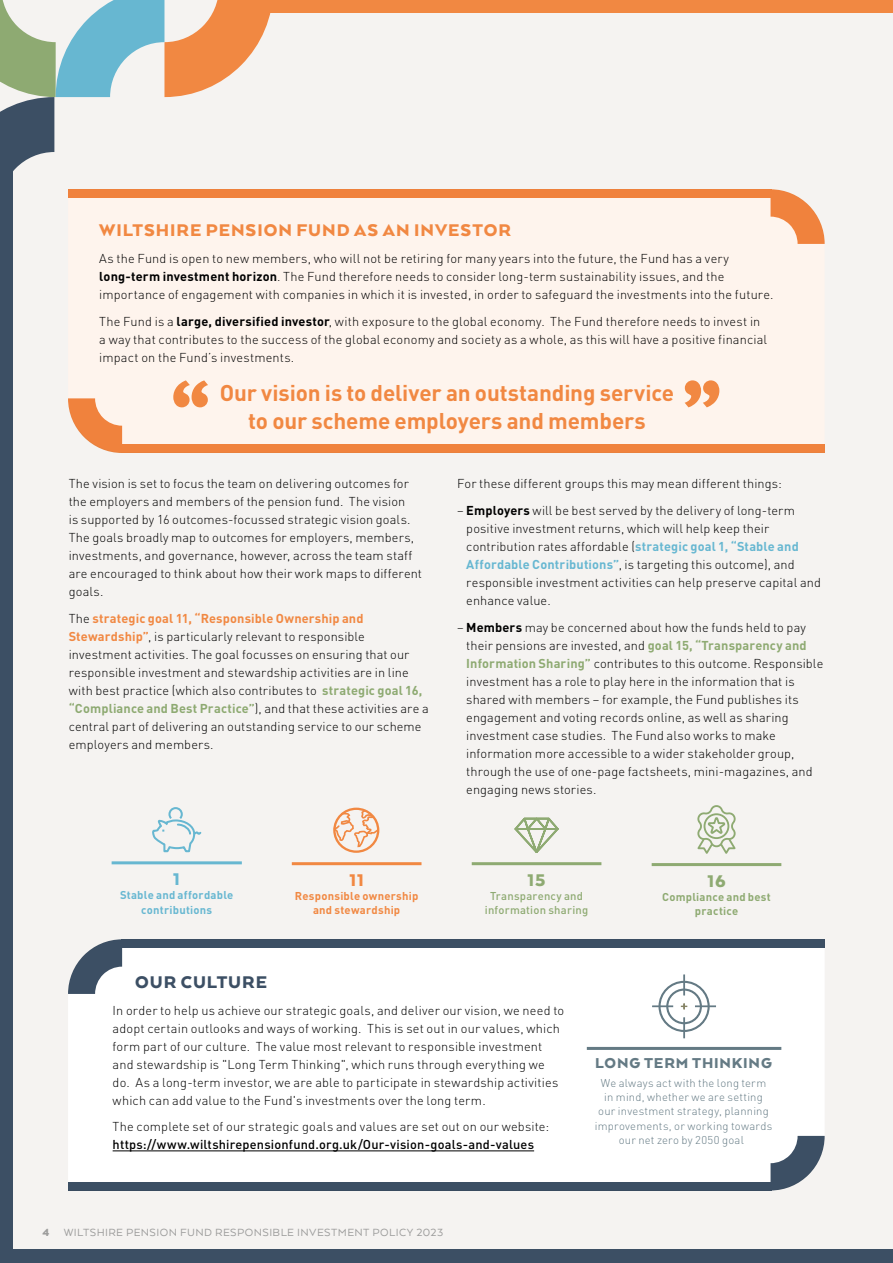
<style>
.page{position:relative;width:893px;height:1263px;background:#f5f3f1}
.page>*{position:absolute;margin:0;border:0;box-sizing:border-box;transform-origin:0 0}
.t1{font:700 22.5px/28.5px "DIN Pro";letter-spacing:-.005em;color:#f18842;text-align:center}
.t2{font:900 19.5px "Arquitecta";letter-spacing:.05em;color:#f18842}
.t3{font:900 19.5px "Arquitecta";letter-spacing:.045em;color:#3c4f64}
.t4{font:900 19.5px "Arquitecta";color:#8eaa72}
.t5{font:900 19.5px "Arquitecta";color:#67b7d1}
.t6{font:900 16.5px "Arquitecta";letter-spacing:.05em;color:#647a84}
.t7{font:300 12.75px/18px "DIN Pro";letter-spacing:.01em;color:#000}
.t8{font:500 12.75px "DIN Pro";letter-spacing:.015em;color:#000}
.t9{font:12px "Arquitecta";letter-spacing:.035em;color:#9d9d9c}
.t10{font:300 11.25px/14.2px "DIN Pro";letter-spacing:.02em;color:#647a84;text-align:center}
.t11{font:700 11.25px/14.2px "DIN Pro";letter-spacing:.02em;color:#f18842;text-align:center}
.t12{font:500 11.25px/14.2px "DIN Pro";letter-spacing:.02em;color:#8eaa72;text-align:center}
.t13{font:700 11.25px/14.2px "DIN Pro";letter-spacing:.02em;color:#67b7d1;text-align:center}
.t14{font:700 11.25px/14.2px "DIN Pro";letter-spacing:.02em;color:#8eaa72;text-align:center}
.s1{font-weight:700}
.s2{font-weight:700;color:#f18842}
.s3{font-weight:700;color:#8eaa72}
.s4{font-weight:700;color:#67b7d1}
.s5{font-weight:900}
</style>
<div class="page">
<div style="left:0;top:162px;width:13px;height:1101px;background:#3c4f64"></div>
<div style="left:0;top:1250px;width:893px;height:13px;background:#3c4f64"></div>
<div style="left:242px;top:0;width:651px;height:13px;background:#f18842"></div>
<svg style="left:0;top:0;width:271px;height:172px"></svg>
<hr style="left:112px;top:861px;width:130px;height:3px;background:#67b7d1">
<svg style="left:152px;top:807px;width:50px;height:46px"></svg>
<hr style="left:292px;top:862px;width:129px;height:3px;background:#f18842">
<svg style="left:333px;top:808px;width:46px;height:45px"></svg>
<hr style="left:472px;top:862px;width:129px;height:3px;background:#8eaa72">
<svg style="left:514px;top:817px;width:45px;height:36px"></svg>
<hr style="left:652px;top:863px;width:129px;height:3px;background:#8eaa72">
<svg style="left:697px;top:805px;width:39px;height:49px"></svg>
<svg style="left:770px;top:189px;width:55px;height:55px"></svg>
<div style="left:68px;top:189px;width:704px;height:9px;background:#f18842"></div>
<svg style="left:68px;top:398px;width:54px;height:55px"></svg>
<div style="left:121px;top:444px;width:704px;height:9px;background:#f18842"></div>
<svg style="left:173px;top:380px;width:35px;height:27px"></svg>
<svg style="left:685px;top:380px;width:34px;height:27px"></svg>
<div style="left:68px;top:948px;width:756px;height:234px;background:#fff"></div>
<svg style="left:68px;top:939px;width:54px;height:55px"></svg>
<div style="left:121px;top:939px;width:704px;height:9px;background:#3c4f64"></div>
<svg style="left:770px;top:1136px;width:55px;height:54px"></svg>
<div style="left:68px;top:1182px;width:704px;height:8px;background:#3c4f64"></div>
<hr style="left:113px;top:1150px;width:421px;height:1px;background:#000">
<hr style="left:587px;top:1047px;width:194px;height:3px;background:#647a84">
<div style="left:683px;top:974px;width:2px;height:21px;border:1px solid #647a84"></div>
<div style="left:683px;top:1017px;width:2px;height:21px;border:1px solid #647a84"></div>
<div style="left:652px;top:1005px;width:21px;height:2px;border:1px solid #647a84"></div>
<div style="left:695px;top:1005px;width:21px;height:2px;border:1px solid #647a84"></div>
<svg style="left:658px;top:980px;width:52px;height:52px"></svg>
<h2 class="t2" style="left:99px;top:218px;width:413px">WILTSHIRE PENSION FUND AS AN INVESTOR</h2>
<p class="t7" style="left:99px;top:249px;width:676px">As the Fund is open to new members, who will not be retiring for many years into the future, the Fund has a very <span class="s1">long-term investment horizon</span>. The Fund therefore needs to consider long-term sustainability issues, and the importance of engagement with companies in which it is invested, in order to safeguard the investments into the future.</p>
<p class="t7" style="left:99px;top:312px;width:669px">The Fund is a <span class="s1">large, diversified investor</span>, with exposure to the global economy. The Fund therefore needs to invest in a way that contributes to the success of the global economy and society as a whole, as this will have a positive financial impact on the Fund’s investments.</p>
<h1 class="t1" style="left:220px;top:376px;width:456px">Our vision is to deliver an outstanding service to our scheme employers and members</h1>
<p class="t7" style="left:69px;top:474px;width:355px">The vision is set to focus the team on delivering outcomes for the employers and members of the pension fund. The vision<br>is supported by 16 outcomes-focussed strategic vision goals.<br>The goals broadly map to outcomes for employers, members, investments, and governance, however, across the team staff are encouraged to think about how their work maps to different goals.</p>
<p class="t7" style="left:69px;top:609px;width:361px">The <span class="s2">strategic goal 11, “Responsible Ownership and Stewardship”</span>, is particularly relevant to responsible investment activities. The goal focusses on ensuring that our responsible investment and stewardship activities are in line with best practice (which also contributes to <span class="s3">strategic goal 16, “Compliance and Best Practice”</span>), and that these activities are a central part of delivering an outstanding service to our scheme employers and members.</p>
<p class="t7" style="left:457px;top:474px;width:326px">For these different groups this may mean different things:</p>
<p class="t7" style="left:466px;top:501px;width:356px;text-indent:-9px">– <span class="s1">Employers</span> will be best served by the delivery of long-term positive investment returns, which will help keep their contribution rates affordable (<span class="s4">strategic goal 1, “Stable and Affordable Contributions”</span>, is targeting this outcome), and responsible investment activities can help preserve capital and enhance value.</p>
<p class="t7" style="left:466px;top:618px;width:359px;text-indent:-9px">– <span class="s1">Members</span> may be concerned about how the funds held to pay their pensions are invested, and <span class="s3">goal 15, “Transparency and Information Sharing”</span> contributes to this outcome. Responsible investment has a role to play here in the information that is shared with members – for example, the Fund publishes its engagement and voting records online, as well as sharing investment case studies. The Fund also works to make information more accessible to a wider stakeholder group, through the use of one-page factsheets, mini-magazines, and engaging news stories.</p>
<h2 class="t5" style="left:173px;top:867px;width:8px">1</h2>
<p class="t13" style="left:120px;top:887px;width:115px">Stable and affordable contributions</p>
<h2 class="t2" style="left:349px;top:868px;width:16px">11</h2>
<p class="t11" style="left:295px;top:887px;width:125px">Responsible ownership and stewardship</p>
<h2 class="t4" style="left:528px;top:868px;width:19px">15</h2>
<p class="t12" style="left:485px;top:888px;width:105px">Transparency and information sharing</p>
<h2 class="t4" style="left:707px;top:869px;width:20px">16</h2>
<p class="t14" style="left:662px;top:888px;width:110px">Compliance and best practice</p>
<h2 class="t3" style="left:135px;top:970px;width:133px">OUR CULTURE</h2>
<p class="t7" style="left:113px;top:1000px;width:453px">In order to help us achieve our strategic goals, and deliver our vision, we need to adopt certain outlooks and ways of working. This is set out in our values, which form part of our culture. The value most relevant to responsible investment and stewardship is "Long Term Thinking", which runs through everything we do. As a long-term investor, we are able to participate in stewardship activities which can add value to the Fund's investments over the long term.</p>
<p class="t7" style="left:113px;top:1116px;width:438px">The complete set of our strategic goals and values are set out on our website:</p>
<p class="t8" style="left:113px;top:1134px;width:423px">https://www.wiltshirepensionfund.org.uk/Our-vision-goals-and-values</p>
<p class="t9" style="left:43px;top:1224px;width:402px"><span class="s5">4</span> WILTSHIRE PENSION FUND RESPONSIBLE INVESTMENT POLICY 2023</p>
<p class="t6" style="left:595px;top:1053px;width:178px">LONG TERM THINKING</p>
<p class="t10" style="left:595px;top:1075px;width:179px">We always act with the long term<br>in mind, whether we are setting our investment strategy, planning improvements, or working towards our net zero by 2050 goal</p>
</div>
